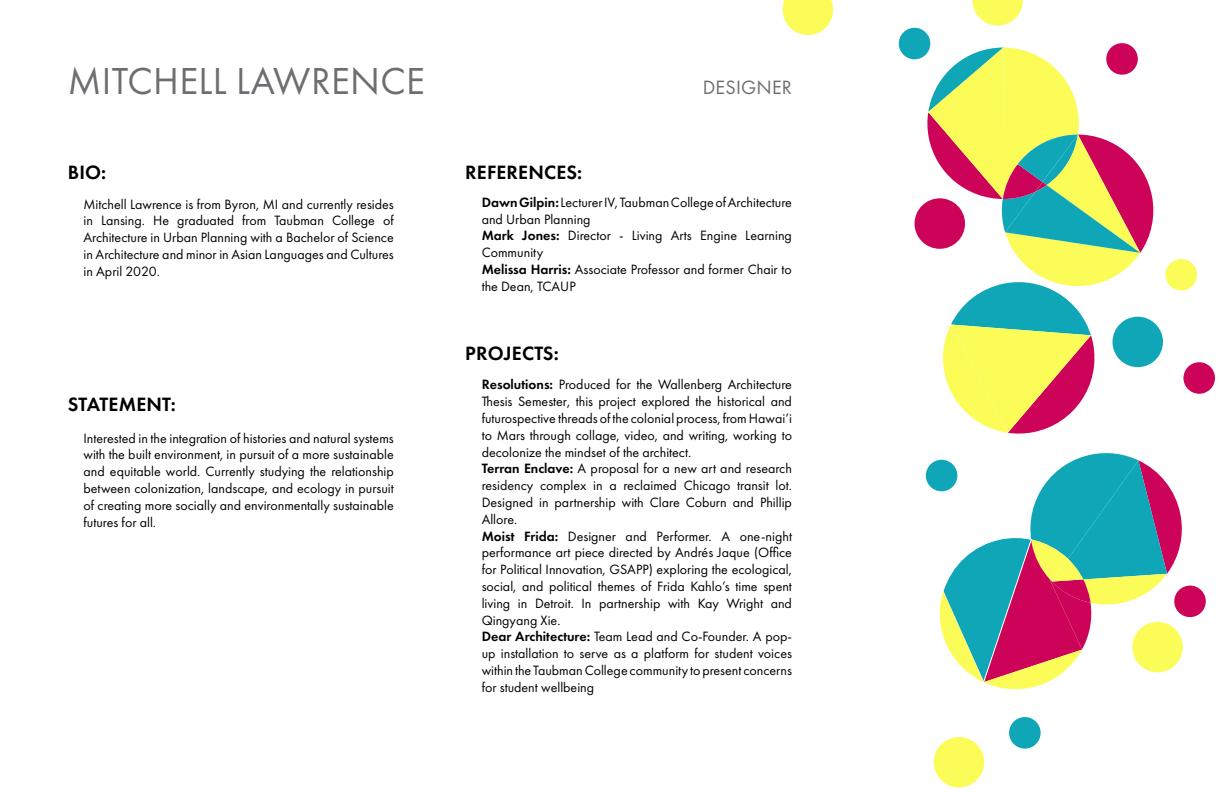
<style>
.page{position:relative;width:1224px;height:792px;background:#fff}
.page>*{position:absolute;margin:0;border:0;box-sizing:border-box;transform-origin:0 0}
.t1{font:39px "Futura PT";letter-spacing:.01em;color:#6d6e71}
.t2{font:600 20px "Futura PT";letter-spacing:.01em;color:#000}
.t3{font:20px "Futura PT";letter-spacing:.01em;color:#6d6e71}
.t4{font:14px/16.8px "Futura PT";color:#000;text-align:justify}
.s1{font-weight:600}
</style>
<div class="page">
<div style="left:934px;top:737px;width:50px;height:50px;background:#fcfc59;border-radius:50%"></div>
<div style="left:899px;top:28px;width:31px;height:31px;background:#0fa6b8;border-radius:50%"></div>
<div style="left:1165px;top:259px;width:32px;height:32px;background:#fcfc59;border-radius:50%"></div>
<svg style="left:1106px;top:43px;width:32px;height:32px"></svg>
<div style="left:1113px;top:317px;width:50px;height:50px;background:#0fa6b8;border-radius:50%"></div>
<div style="left:926px;top:460px;width:31px;height:31px;background:#0fa6b8;border-radius:50%"></div>
<svg style="left:783px;top:0;width:50px;height:35px;background:#fcfc72"></svg>
<div style="left:1009px;top:717px;width:32px;height:32px;background:#0fa6b8;border-radius:50%"></div>
<svg style="left:927px;top:48px;width:229px;height:386px"></svg>
<svg style="left:939px;top:453px;width:246px;height:237px"></svg>
<div style="left:1174px;top:586px;width:32px;height:31px;background:#cc0359;border-radius:50%"></div>
<div style="left:915px;top:198px;width:50px;height:51px;background:#cc0359;border-radius:50%"></div>
<div style="left:1183px;top:362px;width:32px;height:32px;background:#cc0359;border-radius:50%"></div>
<svg style="left:972px;top:0;width:51px;height:26px"></svg>
<h1 class="t1" style="left:68px;top:57px;width:358px">MITCHELL LAWRENCE</h1>
<h2 class="t2" style="left:68px;top:160px;width:40px">BIO:</h2>
<p class="t4" style="left:84px;top:196px;width:312px">Mitchell Lawrence is from Byron, MI and currently resides in Lansing. He graduated from Taubman College of Architecture in Urban Planning with a Bachelor of Science in Architecture and minor in Asian Languages and Cultures in April 2020.</p>
<h2 class="t2" style="left:68px;top:392px;width:110px">STATEMENT:</h2>
<p class="t4" style="left:84px;top:430px;width:312px">Interested in the integration of histories and natural systems with the built environment, in pursuit of a more sustainable and equitable world. Currently studying the relationship between colonization, landscape, and ecology in pursuit of creating more socially and environmentally sustainable futures for all.</p>
<h2 class="t3" style="left:703px;top:75px;width:91px">DESIGNER</h2>
<h2 class="t2" style="left:465px;top:160px;width:119px">REFERENCES:</h2>
<p class="t4" style="left:482px;top:194px;width:312px;text-align:left"><span class="s1">Dawn Gilpin:</span> Lecturer IV, Taubman College of Architecture and Urban Planning<br><span class="s1">Mark Jones:</span> Director - Living Arts Engine Learning Community<br><span class="s1">Melissa Harris:</span> Associate Professor and former Chair to the Dean, TCAUP</p>
<h2 class="t2" style="left:465px;top:341px;width:95px">PROJECTS:</h2>
<p class="t4" style="left:482px;top:376px;width:312px;text-align:left"><span class="s1">Resolutions:</span> Produced for the Wallenberg Architecture Thesis Semester, this project explored the historical and futurospective threads of the colonial process, from Hawai’i to Mars through collage, video, and writing, working to decolonize the mindset of the architect.<br><span class="s1">Terran Enclave:</span> A proposal for a new art and research residency complex in a reclaimed Chicago transit lot.<br>Designed in partnership with Clare Coburn and Phillip Allore.<br><span class="s1">Moist Frida:</span> Designer and Performer. A one-night performance art piece directed by Andrés Jaque (Office for Political Innovation, GSAPP) exploring the ecological, social, and political themes of Frida Kahlo’s time spent living in Detroit. In partnership with Kay Wright and Qingyang Xie.<br><span class="s1">Dear Architecture:</span> Team Lead and Co-Founder. A pop&shy;up installation to serve as a platform for student voices within the Taubman College community to present concerns for student wellbeing</p>
</div>
